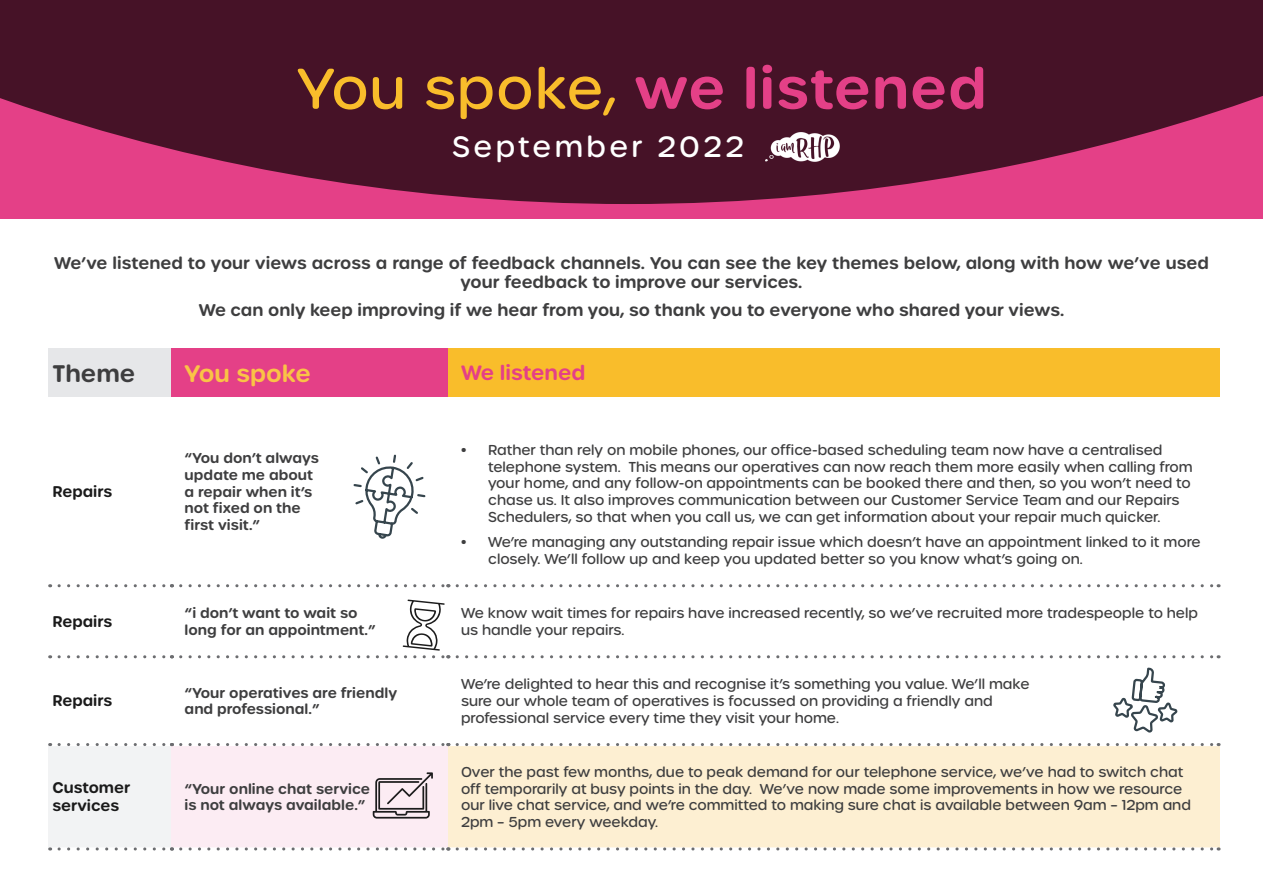
<style>
.page{position:relative;width:1263px;height:893px;background:#fff}
.page>*{position:absolute;margin:0;border:0;box-sizing:border-box;transform-origin:0 0}
.t1{font:600 55.5px "Urbane Rounded";letter-spacing:.02em;color:#e44087}
.t2{font:500 28.5px "Urbane Rounded";letter-spacing:.12em;color:#fff}
.t3{font:600 23.25px "Urbane Rounded";color:#fac346}
.t4{font:600 23.25px "Urbane Rounded";color:#3e3e3f}
.t5{font:600 20.1px "Urbane Rounded";color:#e44087}
.t6{font:600 16.5px/19.5px "Urbane Rounded";color:#3e3e3f;text-align:center}
.theme{font:600 15px/18px "Urbane Rounded";color:#1a1a1a}
.Questions{font:500 13.95px/16.6px "Urbane Rounded";color:#3e3e3f}
.Questions-2{font:600 13.95px/16.6px "Urbane Rounded";color:#3e3e3f}
.s1{font-weight:500;color:#f9bd2b}
</style>
<div class="page">
<div style="left:0;top:0;width:1263px;height:219px;background:#e44087"></div>
<svg style="left:0;top:0;width:1263px;height:204px;fill:#461227"></svg>
<div style="left:48px;top:349px;width:123px;height:48px;background:#e6e7e9"></div>
<div style="left:171px;top:349px;width:277px;height:48px;background:#e44087"></div>
<div style="left:448px;top:349px;width:772px;height:48px;background:#f9bd2b"></div>
<div style="left:48px;top:744px;width:123px;height:105px;background:#f2f3f4"></div>
<div style="left:171px;top:744px;width:277px;height:105px;background:#fcecf3"></div>
<div style="left:448px;top:744px;width:772px;height:105px;background:#fdefd2"></div>
<hr style="left:50px;top:743px;width:121px;height:3px;background:#fff">
<hr style="left:171px;top:743px;width:277px;height:3px;background:#fff">
<hr style="left:50px;top:847px;width:121px;height:3px;background:#fff">
<hr style="left:171px;top:847px;width:277px;height:3px;background:#fff">
<svg style="left:457px;top:847px;width:762px;height:3px"></svg>
<svg style="left:59px;top:743px;width:113px;height:3px"></svg>
<svg style="left:181px;top:743px;width:268px;height:3px"></svg>
<svg style="left:59px;top:847px;width:113px;height:3px"></svg>
<svg style="left:181px;top:847px;width:268px;height:3px"></svg>
<svg style="left:59px;top:584px;width:113px;height:3px"></svg>
<svg style="left:181px;top:584px;width:268px;height:3px"></svg>
<svg style="left:457px;top:584px;width:762px;height:3px"></svg>
<svg style="left:59px;top:655px;width:113px;height:3px"></svg>
<img style="left:766px;top:133px;width:73px;height:28px">
<svg style="left:181px;top:599px;width:268px;height:59px"></svg>
<svg style="left:457px;top:655px;width:762px;height:92px"></svg>
<svg style="left:353px;top:454px;width:73px;height:85px"></svg>
<svg style="left:373px;top:772px;width:60px;height:47px"></svg>
<p class="t1" style="left:297px;top:51px;width:691px"><span class="s1">You spoke,</span> we listened</p>
<p class="t2" style="left:452px;top:128px;width:293px">September 2022</p>
<p class="t6" style="left:54px;top:253px;width:1156px">We’ve listened to your views across a range of feedback channels. You can see the key themes below, along with how we’ve used your feedback to improve our services.</p>
<p class="t6" style="left:199px;top:301px;width:867px">We can only keep improving if we hear from you, so thank you to everyone who shared your views.</p>
<p class="t4" style="left:52px;top:357px;width:84px">Theme</p>
<p class="t3" style="left:185px;top:357px;width:128px">You spoke</p>
<p class="t5" style="left:461px;top:360px;width:126px">We listened</p>
<p class="theme" style="left:52px;top:483px;width:61px">Repairs</p>
<p class="Questions-2" style="left:185px;top:450px;width:136px">“You don’t always update me about a repair when it’s not fixed on the first visit.”</p>
<p class="Questions" style="left:488px;top:442px;width:706px;text-indent:-27px">• Rather than rely on mobile phones, our office-based scheduling team now have a centralised telephone system. This means our operatives can now reach them more easily when calling from your home, and any follow-on appointments can be booked there and then, so you won’t need to chase us. It also improves communication between our Customer Service Team and our Repairs Schedulers, so that when you call us, we can get information about your repair much quicker.</p>
<p class="Questions" style="left:488px;top:534px;width:714px;text-indent:-27px">• We’re managing any outstanding repair issue which doesn’t have an appointment linked to it more closely. We’ll follow up and keep you updated better so you know what’s going on.</p>
<p class="theme" style="left:52px;top:613px;width:61px">Repairs</p>
<p class="Questions-2" style="left:185px;top:605px;width:193px">“i don’t want to wait so long for an appointment.”</p>
<p class="Questions" style="left:461px;top:605px;width:738px">We know wait times for repairs have increased recently, so we’ve recruited more tradespeople to help us handle your repairs.</p>
<p class="theme" style="left:52px;top:692px;width:61px">Repairs</p>
<p class="Questions-2" style="left:185px;top:684px;width:214px">“Your operatives are friendly and professional.”</p>
<p class="Questions" style="left:461px;top:676px;width:570px">We’re delighted to hear this and recognise it’s something you value. We’ll make sure our whole team of operatives is focussed on providing a friendly and professional service every time they visit your home.</p>
<p class="theme" style="left:52px;top:779px;width:79px">Customer services</p>
<p class="Questions-2" style="left:185px;top:780px;width:187px">“Your online chat service is not always available.”</p>
<p class="Questions" style="left:461px;top:764px;width:731px">Over the past few months, due to peak demand for our telephone service, we’ve had to switch chat off temporarily at busy points in the day. We’ve now made some improvements in how we resource our live chat service, and we’re committed to making sure chat is available between 9am – 12pm and 2pm – 5pm every weekday.</p>
</div>
